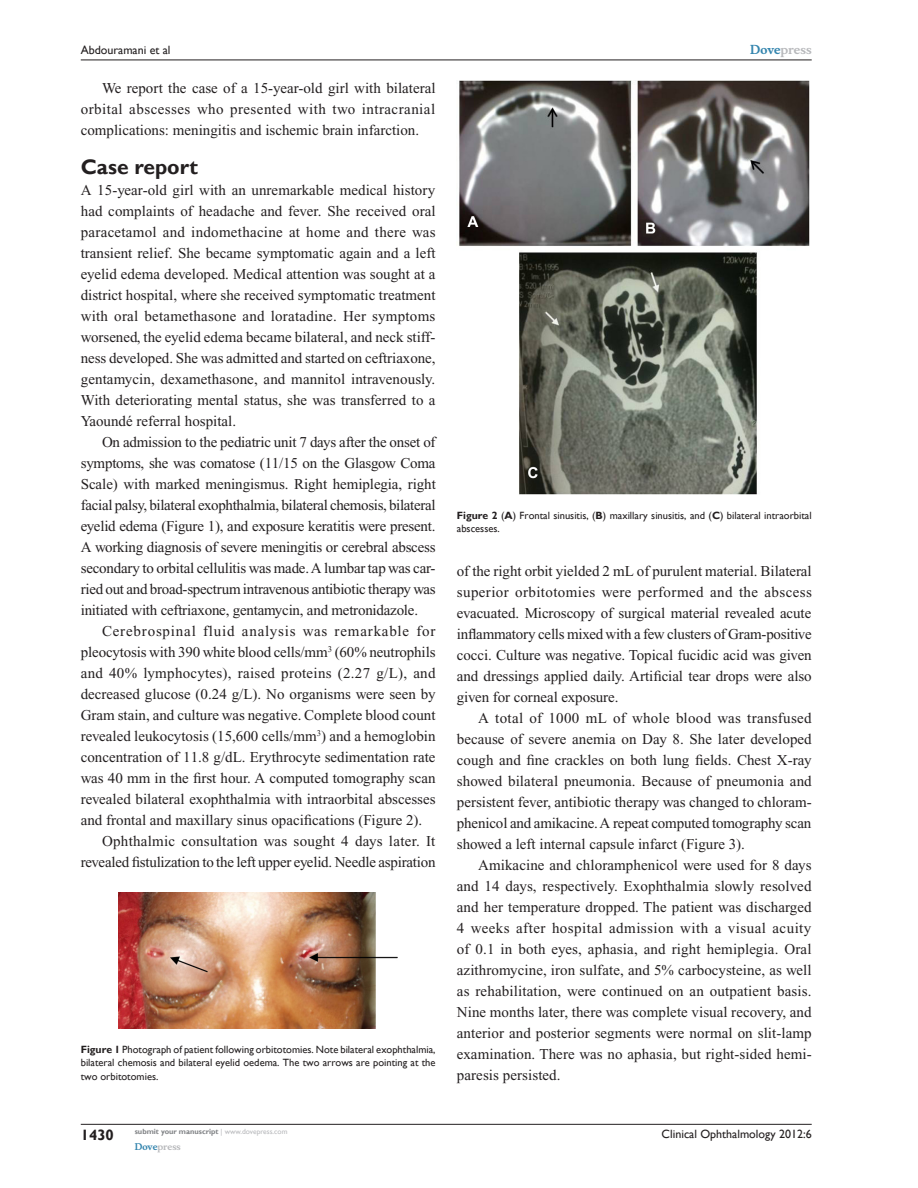
<style>
.page{position:relative;width:918px;height:1188px;background:#fff}
.page>*{position:absolute;margin:0;border:0;box-sizing:border-box;transform-origin:0 0}
.t1{font:700 21px "Gill Sans";color:#231f20}
.Tx{font:15px/21px "Times New Roman";color:#231f20;text-align:justify}
.TxF{font:15px/21px "Times New Roman";color:#231f20;text-align:justify}
.RunFolio-V{font:700 15px "Gill Sans";color:#231f20}
.RunF-V{font:12px "Gill Sans";color:#231f20}
.RunH-V{font:12px "Gill Sans";color:#231f20}
.RunH-Brand-V{font:700 12px "Musee";color:#b8b9bc}
.FC{font:10.5px/13.5px "Gill Sans";color:#231f20;text-align:justify}
.RunF-Brand-V{font:700 9px "Musee";color:#b8b9bc}
.RunF-SubmityourMS-V{font:700 7.5px "Gill Sans";color:#808285}
.s1{font-weight:700}
.s2{font-weight:400;color:#b8b9bc}
.s3{color:#3485ae}
</style>
<div class="page">
<img style="left:119px;top:893px;width:279px;height:136px">
<img style="left:459px;top:81px;width:351px;height:414px">
<hr style="left:81px;top:1124px;width:731px;height:1px;background:#231f20">
<hr style="left:81px;top:60px;width:731px;height:1px;background:#231f20">
<p class="RunH-V" style="left:81px;top:43px;width:91px">Abdouramani et al</p>
<p class="Tx" style="left:81px;top:77px;width:356px;text-indent:21px">We report the case of a 15-year-old girl with bilateral orbital abscesses who presented with two intracranial complications: meningitis and ischemic brain infarction.</p>
<h1 class="t1" style="left:81px;top:154px;width:119px">Case report</h1>
<p class="TxF" style="left:81px;top:179px;width:356px">A 15-year-old girl with an unremarkable medical history had complaints of headache and fever. She received oral paracetamol and indomethacine at home and there was transient relief. She became symptomatic again and a left eyelid edema developed. Medical attention was sought at a district hospital, where she received symptomatic treatment with oral betamethasone and loratadine. Her symptoms worsened, the eyelid edema became bilateral, and neck stiff&shy;ness developed. She was admitted and started on ceftriaxone, gentamycin, dexamethasone, and mannitol intravenously.<br>With deteriorating mental status, she was transferred to a Yaoundé referral hospital.</p>
<p class="Tx" style="left:81px;top:431px;width:357px;text-indent:21px">On admission to the pediatric unit 7 days after the onset of symptoms, she was comatose (11/15 on the Glasgow Coma Scale) with marked meningismus. Right hemiplegia, right facial palsy, bilateral exophthalmia, bilateral chemosis, bilateral eyelid edema (Figure 1), and exposure keratitis were present.<br>A working diagnosis of severe meningitis or cerebral abscess secondary to orbital cellulitis was made. A lumbar tap was car&shy;ried out and broad-spectrum intravenous antibiotic therapy was initiated with ceftriaxone, gentamycin, and metronidazole.</p>
<p class="Tx" style="left:81px;top:620px;width:356px;text-indent:21px">Cerebrospinal fluid analysis was remarkable for pleocytosis with 390 white blood cells/mm<sup>3</sup> (60% neutrophils and 40% lymphocytes), raised proteins (2.27 g/L), and decreased glucose (0.24 g/L). No organisms were seen by Gram stain, and culture was negative. Complete blood count revealed leukocytosis (15,600 cells/mm<sup>3</sup>) and a hemoglobin concentration of 11.8 g/dL. Erythrocyte sedimentation rate was 40 mm in the first hour. A computed tomography scan revealed bilateral exophthalmia with intraorbital abscesses and frontal and maxillary sinus opacifications (Figure 2).</p>
<p class="Tx" style="left:81px;top:830px;width:356px;text-align:right">Ophthalmic consultation was sought 4 days later. It revealed fistulization to the left upper eyelid. Needle aspiration</p>
<p class="FC" style="left:81px;top:1042px;width:356px"><span class="s1">Figure 1</span> Photograph of patient following orbitotomies. Note bilateral exophthalmia, bilateral chemosis and bilateral eyelid oedema. The two arrows are pointing at the two orbitotomies.</p>
<p class="RunFolio-V" style="left:81px;top:1126px;width:35px">1430</p>
<p class="RunF-SubmityourMS-V" style="left:135px;top:1127px;width:154px">submit your manuscript <span class="s2">| www.dovepress.com</span></p>
<p class="RunF-Brand-V" style="left:135px;top:1141px;width:48px"><span class="s3">Dove</span>press</p>
<p class="RunH-Brand-V" style="left:750px;top:43px;width:63px"><span class="s3">Dove</span>press</p>
<p class="FC" style="left:457px;top:509px;width:356px"><span class="s1">Figure 2</span> (<span class="s1">A</span>) Frontal sinusitis, (<span class="s1">B</span>) maxillary sinusitis, and (<span class="s1">C</span>) bilateral intraorbital abscesses.</p>
<p class="Tx" style="left:457px;top:560px;width:357px">of the right orbit yielded 2 mL of purulent material. Bilateral superior orbitotomies were performed and the abscess evacuated. Microscopy of surgical material revealed acute inflammatory cells mixed with a few clusters of Gram-positive cocci. Culture was negative. Topical fucidic acid was given and dressings applied daily. Artificial tear drops were also given for corneal exposure.</p>
<p class="Tx" style="left:457px;top:707px;width:356px;text-indent:21px">A total of 1000 mL of whole blood was transfused because of severe anemia on Day 8. She later developed cough and fine crackles on both lung fields. Chest X-ray showed bilateral pneumonia. Because of pneumonia and persistent fever, antibiotic therapy was changed to chloram&shy;phenicol and amikacine. A repeat computed tomography scan showed a left internal capsule infarct (Figure 3).</p>
<p class="Tx" style="left:457px;top:854px;width:356px;text-indent:21px">Amikacine and chloramphenicol were used for 8 days and 14 days, respectively. Exophthalmia slowly resolved and her temperature dropped. The patient was discharged 4 weeks after hospital admission with a visual acuity of 0.1 in both eyes, aphasia, and right hemiplegia. Oral azithromycine, iron sulfate, and 5% carbocysteine, as well as rehabilitation, were continued on an outpatient basis.<br>Nine months later, there was complete visual recovery, and anterior and posterior segments were normal on slit-lamp examination. There was no aphasia, but right-sided hemi&shy;paresis persisted.</p>
<p class="RunF-V" style="left:662px;top:1127px;width:152px">Clinical Ophthalmology 2012:6</p>
</div>
